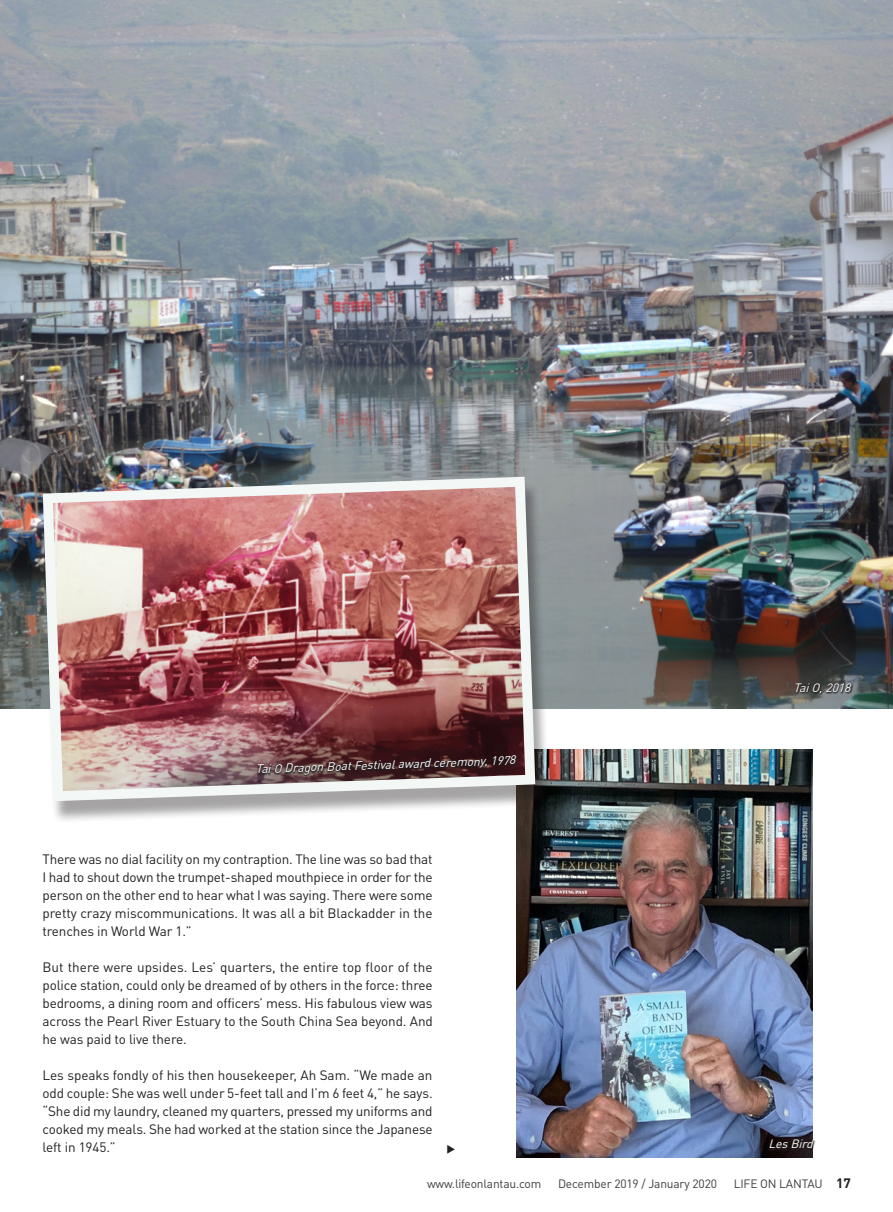
<style>
.page{position:relative;width:893px;height:1212px;background:#fff}
.page>*{position:absolute;margin:0;border:0;box-sizing:border-box;transform-origin:0 0}
.Body-text{font:13.5px/18px "DIN Pro";letter-spacing:-.01em;color:#231f20;text-align:justify}
.t1{font:12px "DIN Pro";letter-spacing:-.015em;color:#3e3e3f}
.t2{font:italic 12px "DIN Pro";color:#fff}
.s1{font-weight:700;font-size:13.5px;color:#231f20}
</style>
<div class="page">
<img style="left:0;top:0;width:893px;height:708px">
<img style="left:517px;top:750px;width:296px;height:408px">
<div style="left:41px;top:482px;width:509px;height:341px;background:#231f20;opacity:.41"></div>
<img style="left:38px;top:472px;width:502px;height:334px">
<div style="left:768px;top:1139px;width:48px;height:12px;background:#231f20;opacity:.9"></div>
<div style="left:794px;top:683px;width:59px;height:13px;background:#231f20;opacity:.9"></div>
<div style="left:256px;top:755px;width:263px;height:22px;background:#231f20;opacity:.9"></div>
<p class="t2" style="left:255px;top:761px;width:262px;rotate:-2deg">Tai O Dragon Boat Festival award ceremony, 1978</p>
<p class="Body-text" style="left:43px;top:850px;width:392px">There was no dial facility on my contraption. The line was so bad that I had to shout down the trumpet-shaped mouthpiece in order for the person on the other end to hear what I was saying. There were some pretty crazy miscommunications. It was all a bit Blackadder in the trenches in World War 1.”</p>
<p class="Body-text" style="left:43px;top:958px;width:392px">But there were upsides. Les’ quarters, the entire top floor of the police station, could only be dreamed of by others in the force: three bedrooms, a dining room and officers’ mess. His fabulous view was across the Pearl River Estuary to the South China Sea beyond. And he was paid to live there.</p>
<p class="Body-text" style="left:43px;top:1066px;width:392px">Les speaks fondly of his then housekeeper, Ah Sam. “We made an odd couple: She was well under 5-feet tall and I’m 6 feet 4,” he says. “She did my laundry, cleaned my quarters, pressed my uniforms and cooked my meals. She had worked at the station since the Japanese left in 1945.”</p>
<p class="t2" style="left:793px;top:679px;width:63px">TaiO,2018</p>
<p class="t2" style="left:768px;top:1135px;width:50px">LesBird</p>
<p class="t1" style="left:427px;top:1175px;width:116px">www.lifeonlantau.com</p>
<p class="t1" style="left:558px;top:1175px;width:161px">December 2019 / January 2020</p>
<p class="t1" style="left:734px;top:1175px;width:118px">LIFE ON LANTAU <span class="s1">17</span></p>
</div>
